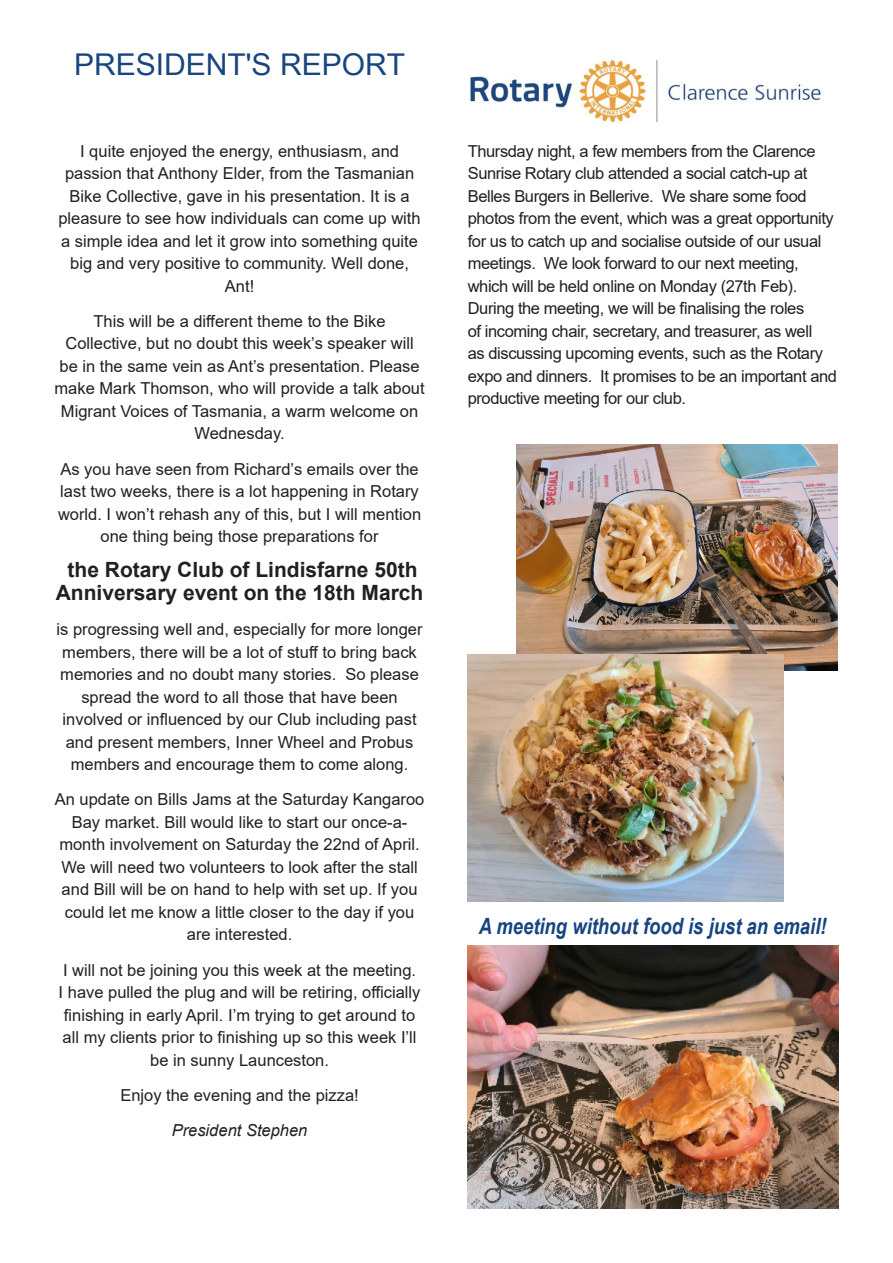
<style>
.page{position:relative;width:893px;height:1263px;background:#fff}
.page>*{position:absolute;margin:0;border:0;box-sizing:border-box;transform-origin:0 0}
.t1{font:30px "Arial Unicode MS";color:#18447f}
.t2{font:italic 700 22.5px "Arial Narrow";color:#18447f}
.t3{font:700 21px/22.5px "Arial";color:#231f20;text-align:center}
.t4{font:16.5px/22.5px "Arial";color:#231f20;text-align:center}
.t5{font:16.5px/22.5px "Arial";letter-spacing:-.025em;color:#231f20}
.t6{font:italic 16.5px "Arial";color:#231f20}
</style>
<div class="page">
<img style="left:470px;top:59px;width:351px;height:64px">
<img style="left:468px;top:945px;width:371px;height:264px">
<img style="left:517px;top:444px;width:320px;height:227px">
<img style="left:468px;top:655px;width:315px;height:246px">
<p class="t1" style="left:74px;top:43px;width:332px">PRESIDENT'S REPORT</p>
<p class="t4" style="left:58px;top:139px;width:364px">I quite enjoyed the energy, enthusiasm, and passion that Anthony Elder, from the Tasmanian Bike Collective, gave in his presentation. It is a pleasure to see how individuals can come up with a simple idea and let it grow into something quite big and very positive to community. Well done, Ant!</p>
<p class="t4" style="left:55px;top:310px;width:372px">This will be a different theme to the Bike Collective, but no doubt this week’s speaker will be in the same vein as Ant’s presentation. Please make Mark Thomson, who will provide a talk about Migrant Voices of Tasmania, a warm welcome on Wednesday.</p>
<p class="t4" style="left:58px;top:457px;width:365px">As you have seen from Richard’s emails over the last two weeks, there is a lot happening in Rotary world. I won’t rehash any of this, but I will mention one thing being those preparations for</p>
<p class="t3" style="left:56px;top:559px;width:369px">the Rotary Club of Lindisfarne 50th<br>Anniversary event on the 18th March</p>
<p class="t4" style="left:57px;top:618px;width:367px">is progressing well and, especially for more longer members, there will be a lot of stuff to bring back memories and no doubt many stories. So please spread the word to all those that have been involved or influenced by our Club including past and present members, Inner Wheel and Probus members and encourage them to come along.</p>
<p class="t4" style="left:55px;top:788px;width:371px">An update on Bills Jams at the Saturday Kangaroo Bay market. Bill would like to start our once-a&shy;month involvement on Saturday the 22nd of April.<br>We will need two volunteers to look after the stall and Bill will be on hand to help with set up. If you could let me know a little closer to the day if you are interested.</p>
<p class="t4" style="left:59px;top:958px;width:363px">I will not be joining you this week at the meeting.<br>I have pulled the plug and will be retiring, officially finishing in early April. I’m trying to get around to all my clients prior to finishing up so this week I’ll be in sunny Launceston.</p>
<p class="t4" style="left:120px;top:1084px;width:240px">Enjoy the evening and the pizza!</p>
<p class="t6" style="left:172px;top:1120px;width:137px">President Stephen</p>
<p class="t5" style="left:468px;top:139px;width:371px">Thursday night, a few members from the Clarence Sunrise Rotary club attended a social catch-up at Belles Burgers in Bellerive. We share some food photos from the event, which was a great opportunity for us to catch up and socialise outside of our usual meetings. We look forward to our next meeting, which will be held online on Monday (27th Feb).<br>During the meeting, we will be finalising the roles<br>of incoming chair, secretary, and treasurer, as well<br>as discussing upcoming events, such as the Rotary expo and dinners. It promises to be an important and productive meeting for our club.</p>
<p class="t2" style="left:479px;top:908px;width:349px">A meeting without food is just an email!</p>
</div>
